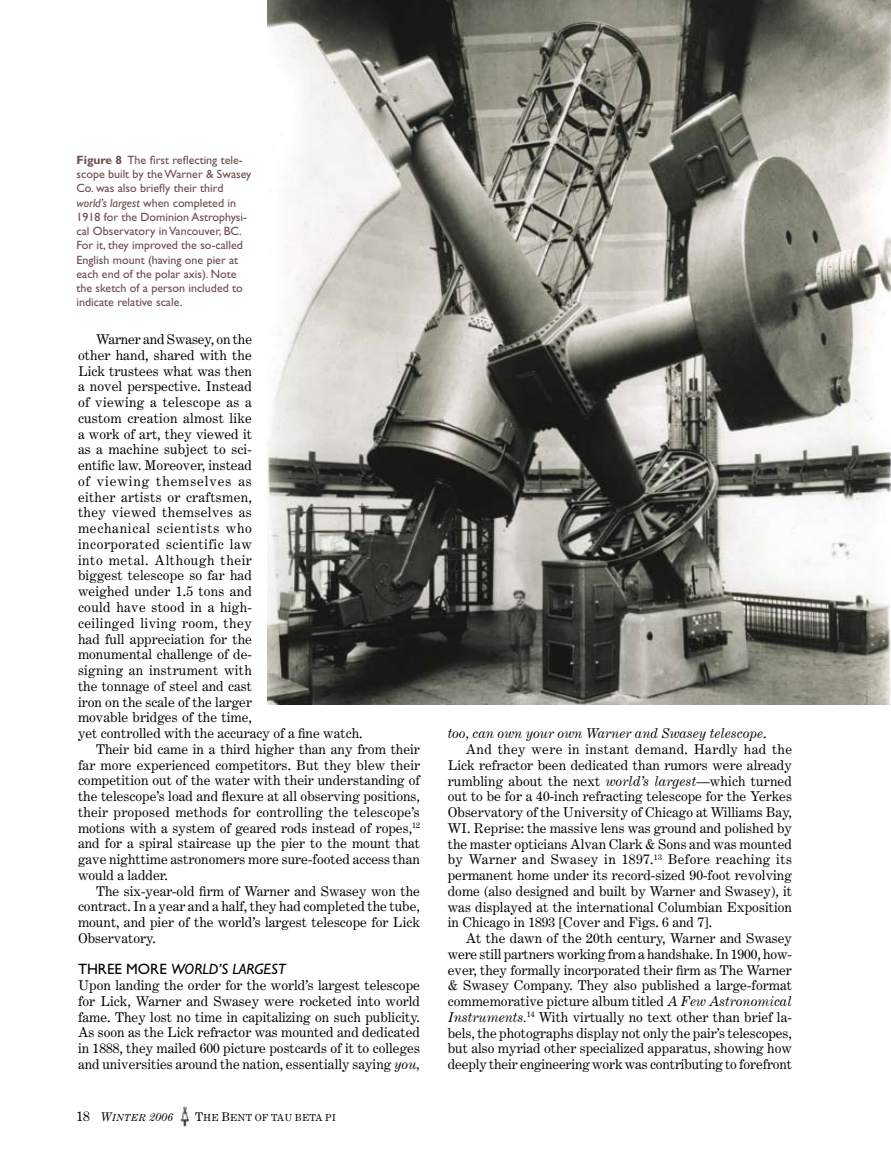
<style>
.page{position:relative;width:891px;height:1175px;background:#fff}
.page>*{position:absolute;margin:0;border:0;box-sizing:border-box;transform-origin:0 0}
.t1{font:italic 15px "Gill Sans";color:#000}
.t2{font:13.5px/15.8px "Century Expanded";color:#000;text-align:justify}
.t3{font:13.5px "Century Expanded";letter-spacing:.025em;color:#000}
.t4{font:13.5px "Century Expanded";letter-spacing:.02em;color:#000}
.t5{font:13.5px "Century Expanded";letter-spacing:.03em;color:#000}
.t6{font:italic 13.5px "Century Expanded";color:#000}
.t7{font:13.5px "Century Expanded";letter-spacing:.035em;color:#000}
.t8{font:13.5px "Century Expanded";letter-spacing:.05em;color:#000}
.t9{font:13.5px "Century Expanded";letter-spacing:.04em;color:#000}
.t10{font:13.5px "Century Expanded";letter-spacing:.065em;color:#000}
.t11{font:12px/14.2px "Gill Sans";color:#6c4c4d}
.t12{font:italic 12px "Century Expanded";color:#000}
.t13{font:9.75px "Century Expanded";color:#000}
.s1{font-weight:700}
.s2{font-style:italic}
.s3{font-style:normal}
.s4{font-style:normal;font-size:13.5px}
.s5{font-size:9.75px}
.s6{font-size:12px}
</style>
<div class="page">
<img style="left:179px;top:1106px;width:10px;height:20px">
<img style="left:267px;top:0;width:624px;height:704px">
<p class="t11" style="left:76px;top:153px;width:177px"><span class="s1">Figure 8</span> The first reflecting tele&shy;scope built by the Warner &amp; Swasey<br>Co. was also briefly their third <span class="s2">world’s largest</span> when completed in<br>1918 for the Dominion Astrophysi&shy;cal Observatory in Vancouver, BC.<br>For it, they improved the so-called<br>English mount (having one pier at each end of the polar axis). Note the sketch of a person included to indicate relative scale.</p>
<p class="t2" style="left:96px;top:331px;width:158px">Warner and Swasey, on the</p>
<p class="t2" style="left:78px;top:347px;width:175px">other hand, shared with the</p>
<p class="t2" style="left:78px;top:363px;width:175px">Lick trustees what was then</p>
<p class="t2" style="left:78px;top:378px;width:175px">a novel perspective. Instead</p>
<p class="t3" style="left:78px;top:394px;width:176px">of viewing a telescope as a</p>
<p class="t2" style="left:78px;top:410px;width:176px">custom creation almost like</p>
<p class="t2" style="left:78px;top:426px;width:176px">a work of art, they viewed it</p>
<p class="t2" style="left:78px;top:441px;width:176px">as a machine subject to sci-</p>
<p class="t2" style="left:78px;top:457px;width:176px">entific law. Moreover, instead</p>
<p class="t10" style="left:78px;top:473px;width:175px">of viewing themselves as</p>
<p class="t4" style="left:78px;top:488px;width:175px">either artists or craftsmen,</p>
<p class="t3" style="left:78px;top:504px;width:175px">they viewed themselves as</p>
<p class="t8" style="left:78px;top:520px;width:175px">mechanical scientists who</p>
<p class="t7" style="left:78px;top:536px;width:175px">incorporated scientific law</p>
<p class="t9" style="left:78px;top:551px;width:175px">into metal. Although their</p>
<p class="t2" style="left:78px;top:567px;width:175px">biggest telescope so far had</p>
<p class="t2" style="left:78px;top:583px;width:175px">weighed under 1.5 tons and</p>
<p class="t4" style="left:78px;top:599px;width:176px">could have stood in a high-</p>
<p class="t5" style="left:78px;top:614px;width:175px">ceilinged living room, they</p>
<p class="t2" style="left:78px;top:630px;width:176px">had full appreciation for the</p>
<p class="t2" style="left:78px;top:646px;width:176px">monumental challenge of de-</p>
<p class="t4" style="left:78px;top:662px;width:175px">signing an instrument with</p>
<p class="t2" style="left:78px;top:678px;width:176px">the tonnage of steel and cast</p>
<p class="t2" style="left:78px;top:693px;width:176px">iron on the scale of the larger</p>
<p class="t2" style="left:78px;top:709px;width:176px">movable bridges of the time,</p>
<p class="t2" style="left:78px;top:725px;width:286px">yet controlled with the accuracy of a fine watch.</p>
<p class="t2" style="left:96px;top:741px;width:325px">Their bid came in a third higher than any from their</p>
<p class="t2" style="left:78px;top:756px;width:344px">far more experienced competitors. But they blew their</p>
<p class="t2" style="left:78px;top:772px;width:343px">competition out of the water with their understanding of</p>
<p class="t2" style="left:78px;top:788px;width:343px">the telescope’s load and flexure at all observing positions,</p>
<p class="t2" style="left:78px;top:804px;width:343px">their proposed methods for controlling the telescope’s</p>
<p class="t2" style="left:78px;top:819px;width:343px">motions with a system of geared rods instead of ropes,<sup>12</sup></p>
<p class="t2" style="left:78px;top:835px;width:344px">and for a spiral staircase up the pier to the mount that</p>
<p class="t2" style="left:78px;top:851px;width:344px">gave nighttime astronomers more sure-footed access than</p>
<p class="t2" style="left:78px;top:867px;width:91px">would a ladder.</p>
<p class="t2" style="left:96px;top:882px;width:325px">The six-year-old firm of Warner and Swasey won the</p>
<p class="t2" style="left:78px;top:898px;width:343px">contract. In a year and a half, they had completed the tube,</p>
<p class="t2" style="left:78px;top:914px;width:343px">mount, and pier of the world’s largest telescope for Lick</p>
<p class="t2" style="left:78px;top:930px;width:79px">Observatory.</p>
<p class="t1" style="left:78px;top:960px;width:209px"><span class="s3">Th ree more</span> world’s largest</p>
<p class="t2" style="left:78px;top:977px;width:344px">Upon landing the order for the world’s largest telescope for Lick, Warner and Swasey were rocketed into world fame. They lost no time in capitalizing on such publicity.<br>As soon as the Lick refractor was mounted and dedicated in 1888, they mailed 600 picture postcards of it to colleges and universities around the nation, essentially saying <span class="s2">you,</span></p>
<p class="t12" style="left:76px;top:1109px;width:99px"><span class="s4">18</span> W<span class="s5">INTER</span> 2006</p>
<p class="t13" style="left:195px;top:1111px;width:142px"><span class="s6">T</span>HE <span class="s6">B</span>ENT OF TAU BETA PI</p>
<p class="t6" style="left:448px;top:725px;width:320px">too, can own your own Warner and Swasey telescope<span class="s3">.</span></p>
<p class="t3" style="left:466px;top:741px;width:328px">And they were in instant demand. Hardly had the</p>
<p class="t2" style="left:448px;top:757px;width:346px">Lick refractor been dedicated than rumors were already</p>
<p class="t2" style="left:448px;top:772px;width:346px">rumbling about the next <span class="s2">world’s largest</span>—which turned</p>
<p class="t2" style="left:448px;top:788px;width:346px">out to be for a 40-inch refracting telescope for the Yerkes</p>
<p class="t2" style="left:448px;top:804px;width:346px">Observatory of the University of Chicago at Williams Bay,</p>
<p class="t2" style="left:448px;top:820px;width:346px">WI. Reprise: the massive lens was ground and polished by</p>
<p class="t2" style="left:448px;top:835px;width:346px">the master opticians Alvan Clark &amp; Sons and was mounted</p>
<p class="t5" style="left:448px;top:851px;width:346px">by Warner and Swasey in 1897.<sup>13</sup> Before reaching its</p>
<p class="t2" style="left:448px;top:867px;width:346px">permanent home under its record-sized 90-foot revolving</p>
<p class="t2" style="left:448px;top:883px;width:346px">dome (also designed and built by Warner and Swasey), it</p>
<p class="t2" style="left:448px;top:898px;width:346px">was displayed at the international Columbian Exposition</p>
<p class="t2" style="left:448px;top:914px;width:266px">in Chicago in 1893 [Cover and Figs. 6 and 7].</p>
<p class="t2" style="left:466px;top:930px;width:328px">At the dawn of the 20th century, Warner and Swasey</p>
<p class="t2" style="left:448px;top:946px;width:346px">were still partners working from a handshake. In 1900, how-</p>
<p class="t2" style="left:448px;top:961px;width:346px">ever, they formally incorporated their firm as The Warner</p>
<p class="t2" style="left:448px;top:977px;width:346px">&amp; Swasey Company. They also published a large-format</p>
<p class="t2" style="left:448px;top:993px;width:346px">commemorative picture album titled <span class="s2">A Few Astronomical</span></p>
<p class="t2" style="left:448px;top:1009px;width:346px"><span class="s2">Instruments.</span><sup>14</sup> With virtually no text other than brief la-</p>
<p class="t2" style="left:448px;top:1024px;width:346px">bels, the photographs display not only the pair’s telescopes,</p>
<p class="t2" style="left:448px;top:1040px;width:346px">but also myriad other specialized apparatus, showing how</p>
<p class="t2" style="left:448px;top:1056px;width:346px">deeply their engineering work was contributing to forefront</p>
</div>
